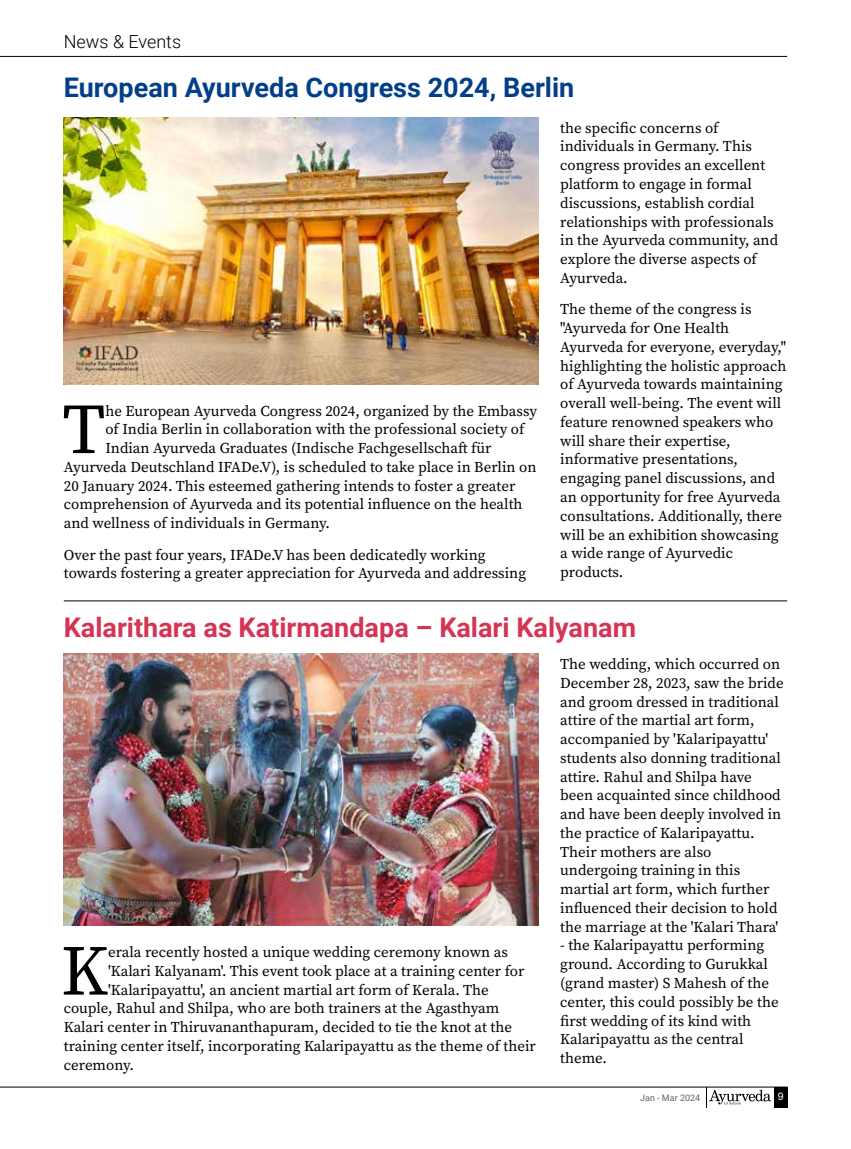
<style>
.page{position:relative;width:851px;height:1149px;background:#fff}
.page>*{position:absolute;margin:0;border:0;box-sizing:border-box;transform-origin:0 0}
.t1{font:71.1px "Source Serif Variable";color:#000}
.t2{font:700 27px "Roboto";color:#d53455}
.t3{font:700 27px "Roboto";color:#023f88}
.t4{font:300 18px "Roboto";color:#000}
.t5{font:15px/18.8px "Source Serif Variable";color:#000}
.t6{font:10.5px "Arial";color:#fff}
.t7{font:9px "Roboto";color:#636466}
</style>
<div class="page">
<div style="left:773px;top:1086px;width:14px;height:20px;background:#000"></div>
<hr style="left:0;top:1086px;width:787px;height:1px;background:#000">
<hr style="left:0;top:56px;width:787px;height:1px;background:#000">
<svg style="left:705px;top:1086px;width:65px;height:20px"></svg>
<img style="left:64px;top:117px;width:475px;height:267px">
<hr style="left:64px;top:600px;width:723px;height:1px;background:#000">
<img style="left:64px;top:653px;width:475px;height:272px">
<p class="t4" style="left:64px;top:29px;width:119px">News &amp; Events</p>
<h2 class="t3" style="left:64px;top:68px;width:512px">European Ayurveda Congress 2024, Berlin</h2>
<h1 class="t1" style="left:62px;top:382px;width:44px">T</h1>
<p class="t5" style="left:105px;top:401px;width:433px">he European Ayurveda Congress 2024, organized by the Embassy</p>
<p class="t5" style="left:105px;top:420px;width:420px">of India Berlin in collaboration with the professional society of</p>
<p class="t5" style="left:105px;top:438px;width:387px">Indian Ayurveda Graduates (Indische Fachgesellschaft für</p>
<p class="t5" style="left:64px;top:457px;width:474px">Ayurveda Deutschland IFADe.V), is scheduled to take place in Berlin on</p>
<p class="t5" style="left:64px;top:476px;width:453px">20 January 2024. This esteemed gathering intends to foster a greater</p>
<p class="t5" style="left:64px;top:495px;width:460px">comprehension of Ayurveda and its potential influence on the health</p>
<p class="t5" style="left:64px;top:513px;width:267px">and wellness of individuals in Germany.</p>
<p class="t5" style="left:64px;top:545px;width:464px">Over the past four years, IFADe.V has been dedicatedly working towards fostering a greater appreciation for Ayurveda and addressing</p>
<p class="t5" style="left:560px;top:118px;width:219px">the specific concerns of individuals in Germany. This congress provides an excellent platform to engage in formal discussions, establish cordial relationships with professionals in the Ayurveda community, and explore the diverse aspects of<br>Ayurveda.</p>
<p class="t5" style="left:560px;top:300px;width:227px">The theme of the congress is "Ayurveda for One Health<br>Ayurveda for everyone, everyday," highlighting the holistic approach of Ayurveda towards maintaining overall well-being. The event will feature renowned speakers who will share their expertise, informative presentations, engaging panel discussions, and an opportunity for free Ayurveda consultations. Additionally, there will be an exhibition showcasing a wide range of Ayurvedic products.</p>
<h2 class="t2" style="left:64px;top:608px;width:573px">Kalarithara as Katirmandapa – Kalari Kalyanam</h2>
<h1 class="t1" style="left:61px;top:923px;width:49px">K</h1>
<p class="t5" style="left:108px;top:942px;width:401px">erala recently hosted a unique wedding ceremony known as</p>
<p class="t5" style="left:108px;top:961px;width:418px">'Kalari Kalyanam'. This event took place at a training center for</p>
<p class="t5" style="left:108px;top:979px;width:382px">'Kalaripayattu', an ancient martial art form of Kerala. The</p>
<p class="t5" style="left:64px;top:998px;width:437px">couple, Rahul and Shilpa, who are both trainers at the Agasthyam</p>
<p class="t5" style="left:64px;top:1017px;width:450px">Kalari center in Thiruvananthapuram, decided to tie the knot at the</p>
<p class="t5" style="left:64px;top:1036px;width:473px">training center itself, incorporating Kalaripayattu as the theme of their</p>
<p class="t5" style="left:64px;top:1054px;width:72px">ceremony.</p>
<p class="t5" style="left:560px;top:654px;width:225px">The wedding, which occurred on<br>December 28, 2023, saw the bride and groom dressed in traditional attire of the martial art form, accompanied by 'Kalaripayattu' students also donning traditional attire. Rahul and Shilpa have been acquainted since childhood and have been deeply involved in the practice of Kalaripayattu.<br>Their mothers are also undergoing training in this martial art form, which further influenced their decision to hold the marriage at the 'Kalari Thara'</p>
<p class="t5" style="left:560px;top:935px;width:220px">- the Kalaripayattu performing ground. According to Gurukkal (grand master) S Mahesh of the center, this could possibly be the first wedding of its kind with<br>Kalaripayattu as the central theme.</p>
<p class="t7" style="left:640px;top:1090px;width:62px">Jan - Mar 2024</p>
<p class="t6" style="left:777px;top:1088px;width:7px">9</p>
</div>
